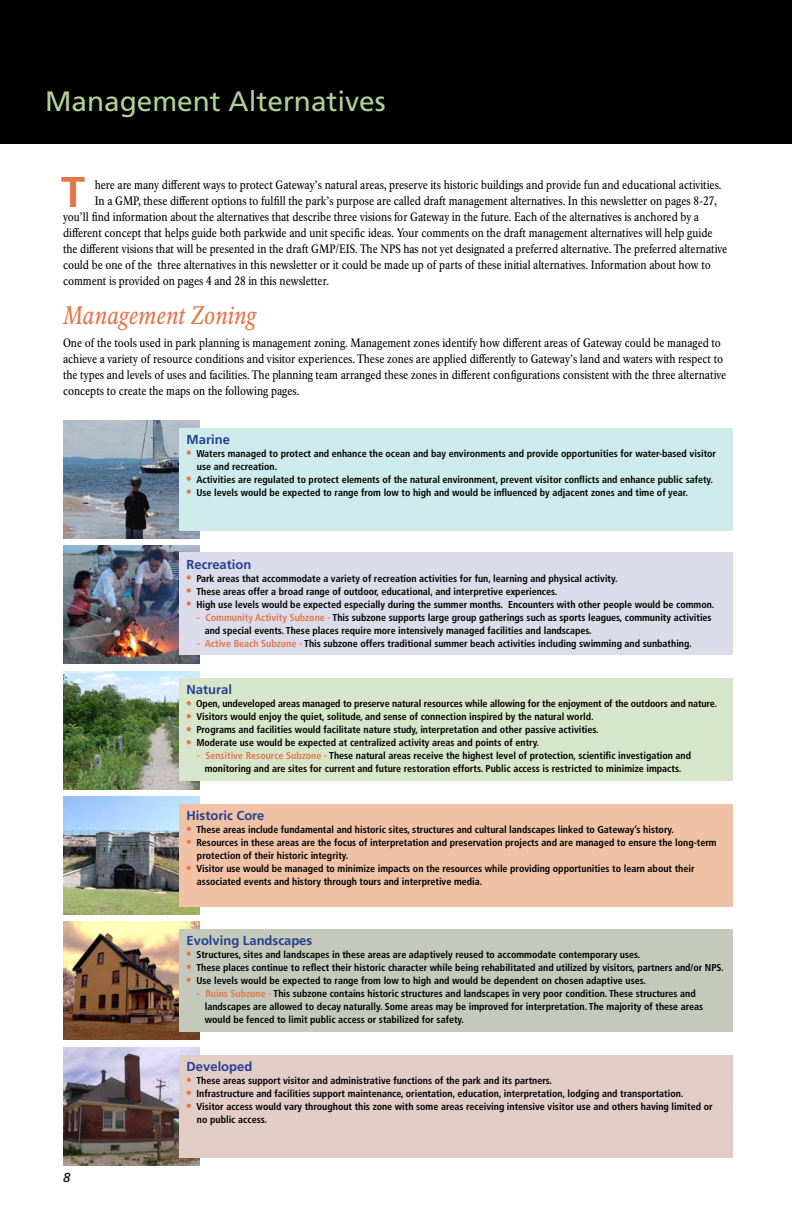
<style>
.page{position:relative;width:792px;height:1224px;background:#fff}
.page>*{position:absolute;margin:0;border:0;box-sizing:border-box;transform-origin:0 0}
.t1{font:700 43px "Frutiger LT Std";color:#e27648}
.t2{font:28px "Frutiger LT Std";color:#b0d099}
.t3{font:italic 25px "NPS Rawlinson OT Cond";color:#e27648}
.t4{font:700 13px "Frutiger LT Std";color:#25408f}
.t5{font:italic 13px "Frutiger LT Std";color:#000}
.t6{font:12px/16px "NPS Rawlinson OT Cond";color:#000}
.t7{font:700 condensed 10px/13px "Frutiger LT Std";color:#000}
.s1{font-weight:400;font-size:9px;color:#e27648}
.s2{color:#e27648}
</style>
<div class="page">
<div style="left:0;top:0;width:792px;height:144px;background:#000"></div>
<img style="left:63px;top:420px;width:136px;height:119px">
<div style="left:179px;top:428px;width:554px;height:103px;background:#ceebec"></div>
<svg style="left:187px;top:450px;width:4px;height:5px"></svg>
<svg style="left:187px;top:476px;width:4px;height:5px"></svg>
<svg style="left:187px;top:489px;width:4px;height:5px"></svg>
<img style="left:63px;top:545px;width:136px;height:118px">
<div style="left:179px;top:553px;width:554px;height:102px;background:#dcdbea"></div>
<svg style="left:187px;top:575px;width:4px;height:4px"></svg>
<svg style="left:187px;top:588px;width:4px;height:4px"></svg>
<svg style="left:187px;top:601px;width:4px;height:4px"></svg>
<img style="left:63px;top:671px;width:136px;height:118px">
<div style="left:179px;top:679px;width:554px;height:102px;background:#d7e6ca"></div>
<svg style="left:187px;top:701px;width:4px;height:4px"></svg>
<svg style="left:187px;top:714px;width:4px;height:4px"></svg>
<svg style="left:187px;top:727px;width:4px;height:4px"></svg>
<svg style="left:187px;top:740px;width:4px;height:4px"></svg>
<img style="left:63px;top:797px;width:136px;height:118px">
<div style="left:179px;top:804px;width:554px;height:103px;background:#f1c1a6"></div>
<svg style="left:187px;top:827px;width:4px;height:4px"></svg>
<svg style="left:187px;top:840px;width:4px;height:4px"></svg>
<svg style="left:187px;top:866px;width:4px;height:4px"></svg>
<img style="left:63px;top:922px;width:136px;height:118px">
<div style="left:179px;top:929px;width:554px;height:103px;background:#c5c9bb"></div>
<svg style="left:187px;top:952px;width:4px;height:4px"></svg>
<svg style="left:187px;top:965px;width:4px;height:4px"></svg>
<svg style="left:187px;top:978px;width:4px;height:4px"></svg>
<img style="left:63px;top:1048px;width:136px;height:118px">
<div style="left:179px;top:1055px;width:554px;height:103px;background:#e1ccc6"></div>
<svg style="left:187px;top:1078px;width:4px;height:4px"></svg>
<svg style="left:187px;top:1091px;width:4px;height:4px"></svg>
<svg style="left:187px;top:1104px;width:4px;height:4px"></svg>
<h2 class="t2" style="left:45px;top:85px;width:342px">Management Alternatives</h2>
<h1 class="t1" style="left:61px;top:167px;width:25px">T</h1>
<p class="t6" style="left:95px;top:177px;width:628px">here are many different ways to protect Gateway’s natural areas, preserve its historic buildings and provide fun and educational activities.</p>
<p class="t6" style="left:95px;top:193px;width:624px">In a GMP, these different options to fulfill the park’s purpose are called draft management alternatives. In this newsletter on pages 8-27,</p>
<p class="t6" style="left:63px;top:209px;width:638px">you’ll find information about the alternatives that describe three visions for Gateway in the future. Each of the alternatives is anchored by a</p>
<p class="t6" style="left:63px;top:225px;width:651px">different concept that helps guide both parkwide and unit specific ideas. Your comments on the draft management alternatives will help guide</p>
<p class="t6" style="left:63px;top:241px;width:666px">the different visions that will be presented in the draft GMP/EIS. The NPS has not yet designated a preferred alternative. The preferred alternative</p>
<p class="t6" style="left:63px;top:257px;width:649px">could be one of the three alternatives in this newsletter or it could be made up of parts of these initial alternatives. Information about how to</p>
<p class="t6" style="left:63px;top:273px;width:268px">comment is provided on pages 4 and 28 in this newsletter.</p>
<h3 class="t3" style="left:63px;top:301px;width:195px">Management Zoning</h3>
<p class="t6" style="left:63px;top:335px;width:665px">One of the tools used in park planning is management zoning. Management zones identify how different areas of Gateway could be managed to achieve a variety of resource conditions and visitor experiences. These zones are applied differently to Gateway’s land and waters with respect to the types and levels of uses and facilities. The planning team arranged these zones in different configurations consistent with the three alternative concepts to create the maps on the following pages.</p>
<h3 class="t4" style="left:187px;top:431px;width:45px">Marine</h3>
<p class="t7" style="left:197px;top:447px;width:521px;text-indent:-10px"><span class="s1">•</span> Waters managed to protect and enhance the ocean and bay environments and provide opportunities for water-based visitor use and recreation.</p>
<p class="t7" style="left:187px;top:473px;width:528px"><span class="s1">•</span> Activities are regulated to protect elements of the natural environment, prevent visitor conflicts and enhance public safety.</p>
<p class="t7" style="left:187px;top:486px;width:503px"><span class="s1">•</span> Use levels would be expected to range from low to high and would be influenced by adjacent zones and time of year.</p>
<h3 class="t4" style="left:187px;top:556px;width:66px">Recreation</h3>
<p class="t7" style="left:187px;top:572px;width:433px"><span class="s1">•</span> Park areas that accommodate a variety of recreation activities for fun, learning and physical activity.</p>
<p class="t7" style="left:187px;top:585px;width:372px"><span class="s1">•</span> These areas offer a broad range of outdoor, educational, and interpretive experiences.</p>
<p class="t7" style="left:187px;top:598px;width:529px"><span class="s1">•</span> High use levels would be expected especially during the summer months. Encounters with other people would be common.</p>
<p class="t7" style="left:205px;top:611px;width:508px;text-indent:-8px"><span class="s2">- Community Activity Subzone -</span> This subzone supports large group gatherings such as sports leagues, community activities and special events. These places require more intensively managed facilities and landscapes.</p>
<p class="t7" style="left:197px;top:637px;width:496px"><span class="s2">- Active Beach Subzone -</span> This subzone offers traditional summer beach activities including swimming and sunbathing.</p>
<h3 class="t4" style="left:187px;top:682px;width:47px">Natural</h3>
<p class="t7" style="left:187px;top:698px;width:532px"><span class="s1">•</span> Open, undeveloped areas managed to preserve natural resources while allowing for the enjoyment of the outdoors and nature.</p>
<p class="t7" style="left:187px;top:711px;width:409px"><span class="s1">•</span> Visitors would enjoy the quiet, solitude, and sense of connection inspired by the natural world.</p>
<p class="t7" style="left:187px;top:724px;width:414px"><span class="s1">•</span> Programs and facilities would facilitate nature study, interpretation and other passive activities.</p>
<p class="t7" style="left:187px;top:737px;width:354px"><span class="s1">•</span> Moderate use would be expected at centralized activity areas and points of entry.</p>
<p class="t7" style="left:197px;top:750px;width:496px;text-align:center"><span class="s2">- Sensitive Resource Subzone -</span> These natural areas receive the highest level of protection, scientific investigation and monitoring and are sites for current and future restoration efforts. Public access is restricted to minimize impacts.</p>
<h3 class="t4" style="left:187px;top:808px;width:79px">Historic Core</h3>
<p class="t7" style="left:187px;top:823px;width:489px"><span class="s1">•</span> These areas include fundamental and historic sites, structures and cultural landscapes linked to Gateway’s history.</p>
<p class="t7" style="left:197px;top:836px;width:521px;text-indent:-10px"><span class="s1">•</span> Resources in these areas are the focus of interpretation and preservation projects and are managed to ensure the long-term protection of their historic integrity.</p>
<p class="t7" style="left:197px;top:862px;width:499px;text-indent:-10px"><span class="s1">•</span> Visitor use would be managed to minimize impacts on the resources while providing opportunities to learn about their associated events and history through tours and interpretive media.</p>
<h3 class="t5" style="left:63px;top:1170px;width:9px">8</h3>
<h3 class="t4" style="left:187px;top:933px;width:127px">Evolving Landscapes</h3>
<p class="t7" style="left:187px;top:948px;width:455px"><span class="s1">•</span> Structures, sites and landscapes in these areas are adaptively reused to accommodate contemporary uses.</p>
<p class="t7" style="left:187px;top:961px;width:539px"><span class="s1">•</span> These places continue to reflect their historic character while being rehabilitated and utilized by visitors, partners and/or NPS.</p>
<p class="t7" style="left:187px;top:974px;width:461px"><span class="s1">•</span> Use levels would be expected to range from low to high and would be dependent on chosen adaptive uses.</p>
<p class="t7" style="left:205px;top:987px;width:500px;text-indent:-8px"><span class="s2">- Ruins Subzone -</span> This subzone contains historic structures and landscapes in very poor condition. These structures and landscapes are allowed to decay naturally. Some areas may be improved for interpretation. The majority of these areas would be fenced to limit public access or stabilized for safety.</p>
<h3 class="t4" style="left:187px;top:1059px;width:67px">Developed</h3>
<p class="t7" style="left:187px;top:1074px;width:367px"><span class="s1">•</span> These areas support visitor and administrative functions of the park and its partners.</p>
<p class="t7" style="left:187px;top:1087px;width:498px"><span class="s1">•</span> Infrastructure and facilities support maintenance, orientation, education, interpretation, lodging and transportation.</p>
<p class="t7" style="left:197px;top:1100px;width:517px;text-indent:-10px"><span class="s1">•</span> Visitor access would vary throughout this zone with some areas receiving intensive visitor use and others having limited or no public access.</p>
</div>
